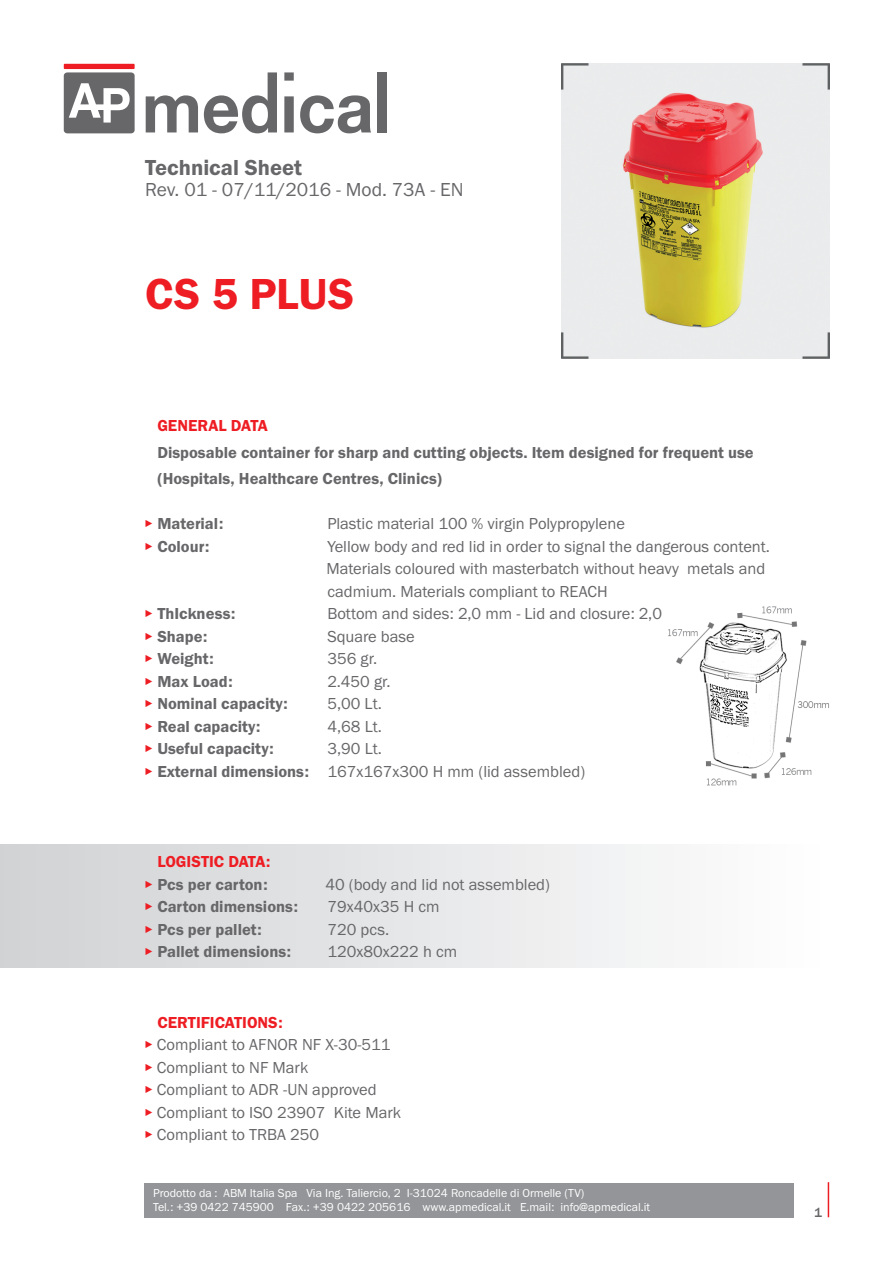
<style>
.page{position:relative;width:893px;height:1263px;background:#fff}
.page>*{position:absolute;margin:0;border:0;box-sizing:border-box;transform-origin:0 0}
.t1{font:45px "Franklin Gothic URW Dem";color:#ee1d23}
.t2{font:22.5px "Franklin Gothic URW Dem";color:#67676a}
.t3{font:19.5px "Franklin Gothic URW Boo";color:#67676a}
.t4{font:16.5px/22.5px "Franklin Gothic URW Boo";color:#67676a}
.t5{font:16.5px "Franklin Gothic URW Dem";color:#67676a}
.t6{font:16.5px "Franklin Gothic URW Dem";color:#ee1d23}
.t7{font:500 13.5px "Franklin Gothic";color:#67676a}
.t8{font:12px "Franklin Gothic URW Boo";color:#fff}
.s1{font-family:"Franklin Gothic URW Boo";color:#ee1d23}
.s2{color:#ee1d23}
.s3{font-family:"Franklin Gothic URW Dem"}
</style>
<div class="page">
<hr style="left:828px;top:1182px;width:1px;height:35px;background:#ee1d23">
<div style="left:145px;top:1183px;width:649px;height:34px;background:#939598"></div>
<div style="left:0;top:844px;width:829px;height:123px;background:linear-gradient(to right,#d0d2d4,#fefefe)"></div>
<img style="left:561px;top:64px;width:268px;height:295px">
<img style="left:668px;top:606px;width:161px;height:180px">
<div style="left:64px;top:72px;width:71px;height:61px;background:#67676a;border-radius:3px"></div>
<svg style="left:146px;top:95px;width:52px;height:37px"></svg>
<svg style="left:204px;top:72px;width:73px;height:61px"></svg>
<svg style="left:284px;top:72px;width:10px;height:60px"></svg>
<svg style="left:300px;top:95px;width:71px;height:38px"></svg>
<div style="left:378px;top:72px;width:9px;height:60px;background:#67676a"></div>
<div style="left:64px;top:64px;width:71px;height:5px;background:#ee1d23"></div>
<svg style="left:69px;top:83px;width:61px;height:40px"></svg>
<p class="t2" style="left:145px;top:154px;width:158px">Technical Sheet</p>
<p class="t3" style="left:145px;top:177px;width:320px">Rev. 01 - 07/11/2016 - Mod. 73A - EN</p>
<p class="t1" style="left:145px;top:266px;width:210px">CS 5 PLUS</p>
<p class="t6" style="left:157px;top:415px;width:112px">GENERAL DATA</p>
<p class="t5" style="left:157px;top:442px;width:598px">Disposable container for sharp and cutting objects. Item designed for frequent use</p>
<p class="t5" style="left:157px;top:469px;width:286px">(Hospitals, Healthcare Centres, Clinics)</p>
<p class="t5" style="left:145px;top:514px;width:80px"><span class="s1">▸</span> Material:</p>
<p class="t4" style="left:327px;top:512px;width:299px">Plastic material 100 % virgin Polypropylene</p>
<p class="t5" style="left:145px;top:536px;width:66px"><span class="s1">▸</span> Colour:</p>
<p class="t4" style="left:326px;top:535px;width:445px">Yellow body and red lid in order to signal the dangerous content.<br>Materials coloured with masterbatch without heavy metals and cadmium. Materials compliant to REACH</p>
<p class="t5" style="left:145px;top:604px;width:92px"><span class="s1">▸</span> ThIckness:</p>
<p class="t4" style="left:327px;top:602px;width:367px">Bottom and sides: 2,0 mm - Lid and closure: 2,0 mm</p>
<p class="t5" style="left:145px;top:626px;width:64px"><span class="s1">▸</span> Shape:</p>
<p class="t4" style="left:327px;top:625px;width:89px">Square base</p>
<p class="t5" style="left:145px;top:649px;width:71px"><span class="s1">▸</span> Weight:</p>
<p class="t4" style="left:327px;top:647px;width:51px">356 gr.</p>
<p class="t5" style="left:145px;top:671px;width:90px"><span class="s1">▸</span> Max Load:</p>
<p class="t4" style="left:327px;top:670px;width:65px">2.450 gr.</p>
<p class="t5" style="left:145px;top:694px;width:145px"><span class="s1">▸</span> Nominal capacity:</p>
<p class="t4" style="left:327px;top:692px;width:56px">5,00 Lt.</p>
<p class="t5" style="left:145px;top:716px;width:117px"><span class="s1">▸</span> Real capacity:</p>
<p class="t4" style="left:327px;top:715px;width:56px">4,68 Lt.</p>
<p class="t5" style="left:145px;top:739px;width:131px"><span class="s1">▸</span> Useful capacity:</p>
<p class="t4" style="left:327px;top:737px;width:56px">3,90 Lt.</p>
<p class="t4" style="left:145px;top:760px;width:442px"><span class="s2">▸</span> <span class="s3">External dimensions:</span> 167x167x300 H mm (lid assembled)</p>
<p class="t6" style="left:157px;top:851px;width:115px">LOGISTIC DATA:</p>
<p class="t5" style="left:145px;top:874px;width:125px"><span class="s1">▸</span> Pcs per carton:</p>
<p class="t4" style="left:325px;top:872px;width:226px">40 (body and lid not assembled)</p>
<p class="t5" style="left:145px;top:896px;width:155px"><span class="s1">▸</span> Carton dimensions:</p>
<p class="t4" style="left:327px;top:895px;width:114px">79x40x35 H cm</p>
<p class="t5" style="left:145px;top:919px;width:119px"><span class="s1">▸</span> Pcs per pallet:</p>
<p class="t4" style="left:327px;top:917px;width:63px">720 pcs.</p>
<p class="t5" style="left:145px;top:941px;width:148px"><span class="s1">▸</span> Pallet dimensions:</p>
<p class="t4" style="left:327px;top:940px;width:131px">120x80x222 h cm</p>
<p class="t6" style="left:157px;top:1012px;width:127px">CERTIFICATIONS:</p>
<p class="t4" style="left:145px;top:1033px;width:248px"><span class="s2">▸</span> Compliant to AFNOR NF X-30-511</p>
<p class="t4" style="left:145px;top:1055px;width:165px"><span class="s2">▸</span> Compliant to NF Mark</p>
<p class="t4" style="left:145px;top:1078px;width:234px"><span class="s2">▸</span> Compliant to ADR -UN approved</p>
<p class="t4" style="left:145px;top:1100px;width:258px"><span class="s2">▸</span> Compliant to ISO 23907 Kite Mark</p>
<p class="t4" style="left:145px;top:1123px;width:176px"><span class="s2">▸</span> Compliant to TRBA 250</p>
<p class="t8" style="left:153px;top:1186px;width:433px">Prodotto da : ABM Italia Spa Via Ing. Taliercio, 2 I-31024 Roncadelle di Ormelle (TV)</p>
<p class="t8" style="left:153px;top:1199px;width:499px">Tel.: +39 0422 745900 Fax.: +39 0422 205616 www.apmedical.it E.mail: info@apmedical.it</p>
<p class="t7" style="left:814px;top:1204px;width:9px">1</p>
</div>
